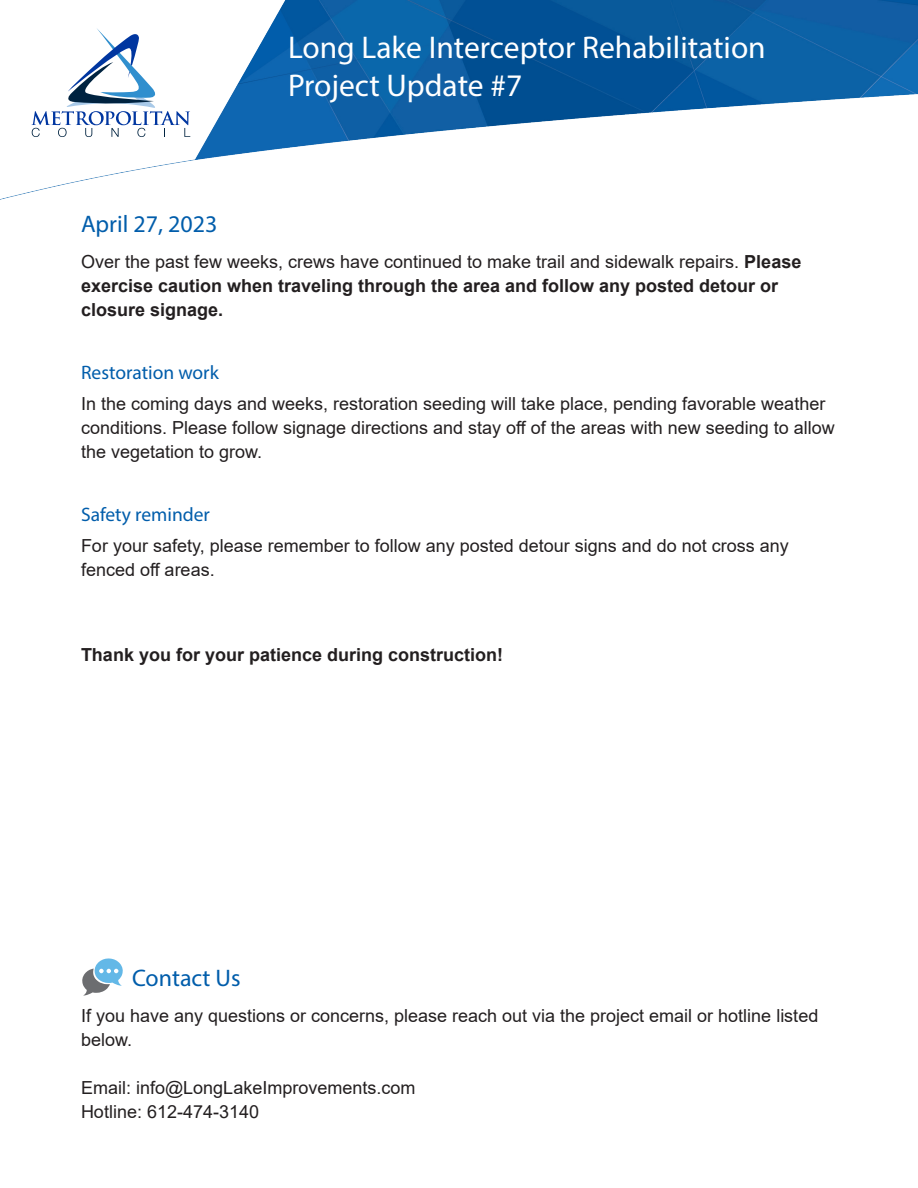
<style>
.page{position:relative;width:918px;height:1188px;background:#fff}
.page>*{position:absolute;margin:0;border:0;box-sizing:border-box;transform-origin:0 0}
.t1{font:31.5px/37.8px "Myriad Pro";color:#fff}
.t2{font:24px "Myriad Pro";color:#015dab}
.t3{font:19.5px "Myriad Pro";color:#015dab}
.t4{font:18px/24px "Arial";color:#231f20}
.t5{font:700 18px/24px "Arial";color:#231f20}
.s1{font-weight:400}
</style>
<div class="page">
<img style="left:0;top:0;width:918px;height:200px">
<svg style="left:32px;top:27px;width:158px;height:110px"></svg>
<svg style="left:82px;top:958px;width:41px;height:38px"></svg>
<h1 class="t1" style="left:288px;top:28px;width:479px">Long Lake Interceptor Rehabilitation<br>Project Update #7</h1>
<h2 class="t2" style="left:81px;top:209px;width:138px">April 27, 2023</h2>
<p class="t5" style="left:81px;top:250px;width:722px"><span class="s1">Over the past few weeks, crews have continued to make trail and sidewalk repairs.</span> Please exercise caution when traveling through the area and follow any posted detour or closure signage.</p>
<p class="t3" style="left:81px;top:361px;width:139px">Restoration work</p>
<p class="t4" style="left:81px;top:392px;width:755px">In the coming days and weeks, restoration seeding will take place, pending favorable weather conditions. Please follow signage directions and stay off of the areas with new seeding to allow the vegetation to grow.</p>
<p class="t3" style="left:81px;top:502px;width:130px">Safety reminder</p>
<p class="t4" style="left:81px;top:533px;width:709px">For your safety, please remember to follow any posted detour signs and do not cross any fenced off areas.</p>
<p class="t5" style="left:81px;top:643px;width:424px">Thank you for your patience during construction!</p>
<h2 class="t2" style="left:132px;top:963px;width:110px">Contact Us</h2>
<p class="t4" style="left:81px;top:1004px;width:739px">If you have any questions or concerns, please reach out via the project email or hotline listed below.</p>
<p class="t4" style="left:81px;top:1076px;width:336px">Email: info@LongLakeImprovements.com<br>Hotline: 612-474-3140</p>
</div>
